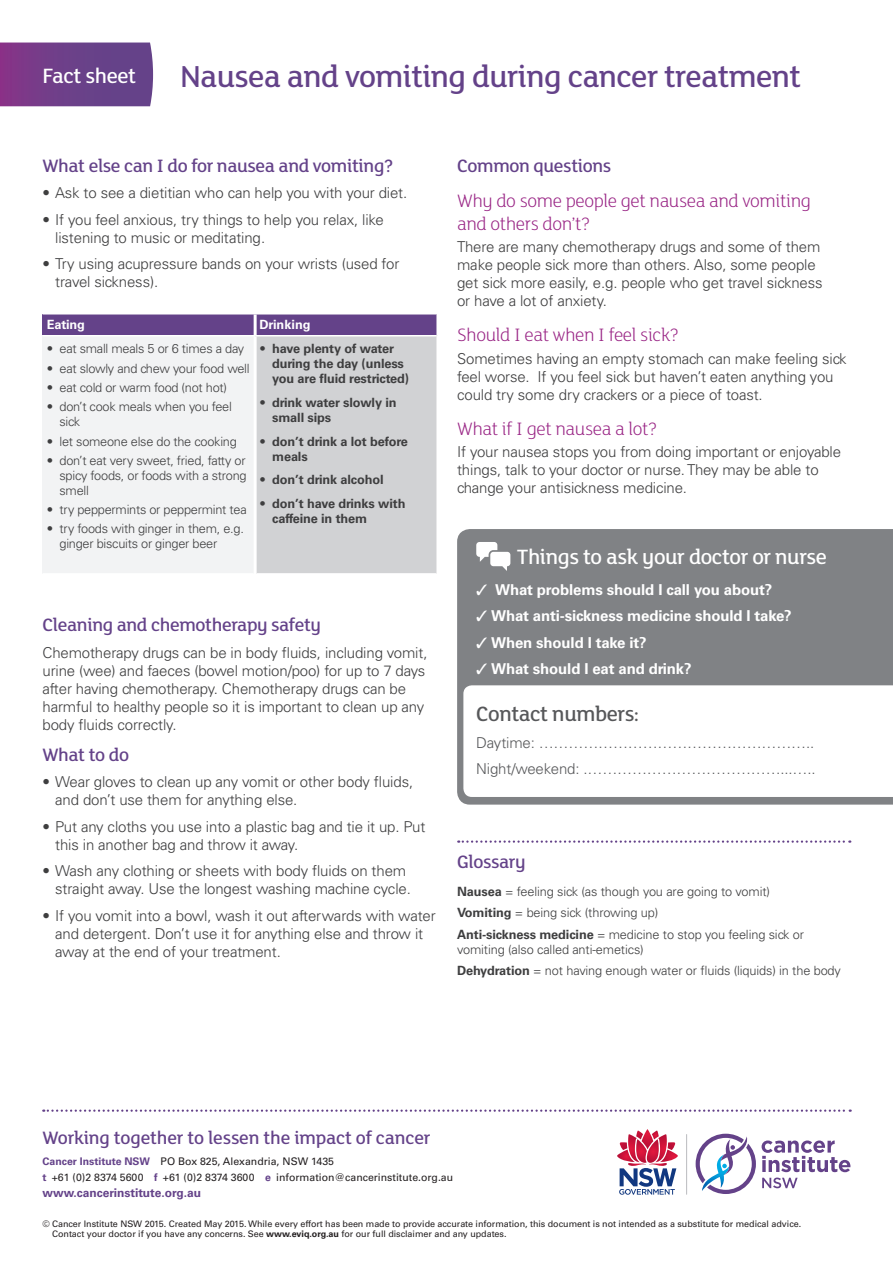
<style>
.page{position:relative;width:893px;height:1263px;background:#fff}
.page>*{position:absolute;margin:0;border:0;box-sizing:border-box;transform-origin:0 0}
.Factsheet_Heading{font:500 33px "FS Lola";letter-spacing:-.02em;color:#644289}
.Text_Heading_no_line{font:500 22.5px "FS Lola";letter-spacing:-.02em;color:#fff}
.Text_Heading_no_line-2{font:500 22.5px "FS Lola";letter-spacing:-.02em;color:#57585a}
.TAB{font:500 22.5px "FS Lola";letter-spacing:-.02em;color:#fff}
.Text_SubHeading_no_l{font:300 19.5px/22.5px "FS Lola";letter-spacing:-.02em;color:#992585}
.Text_Heading_noline{font:500 19.5px "FS Lola";letter-spacing:-.02em;color:#644289}
.Tagline{font:500 19.5px "FS Lola";letter-spacing:-.01em;color:#644289}
.Text_Heading{font:500 19.5px "FS Lola";letter-spacing:-.02em;color:#644289}
.Bodycopy{font:300 15px/18px "Univers LT Std";letter-spacing:-.01em;color:#3e3e3f}
.Bullets{font:300 15px/18px "Univers LT Std";letter-spacing:-.01em;color:#3e3e3f}
.Bullets-2{font:700 15px "Univers LT Std";letter-spacing:-.01em;color:#fff}
.Bodycopy-2{font:300 15px "Univers LT Std";letter-spacing:-.01em;color:#57585a}
.Bullets-3{font:300 12.75px/15px "Univers LT Std";letter-spacing:-.02em;color:#3e3e3f}
.Bodycopy-3{font:300 12.75px/15px "Univers LT Std";letter-spacing:-.01em;color:#3e3e3f}
.Bullets-4{font:700 12.75px/15px "Univers LT Std";letter-spacing:-.01em;color:#3e3e3f}
.TABLE_text{font:700 12.75px "Univers LT Std";color:#fff}
.Bullets-5{font:700 12.75px "Univers LT Std";letter-spacing:-.01em;color:#fff}
.Address_Block{font:700 12px "Univers LT Std";color:#644289}
.Address_Block-2{font:10.5px "Univers LT Std";color:#231f20}
.t1{font:9px/10.5px "Univers LT Std";letter-spacing:-.005em;color:#231f20}
.s1{font-weight:300}
.s2{font-weight:700}
.s3{font-weight:700;color:#644289}
</style>
<div class="page">
<div style="left:457px;top:529px;width:436px;height:276px;background:#808285"></div>
<svg style="left:463px;top:685px;width:430px;height:112px"></svg>
<div style="left:43px;top:314px;width:212px;height:22px;background:#644289"></div>
<div style="left:255px;top:314px;width:183px;height:22px;background:#644289"></div>
<div style="left:43px;top:336px;width:212px;height:238px;background:#f2f3f4"></div>
<div style="left:255px;top:336px;width:183px;height:238px;background:#d1d2d4"></div>
<hr style="left:254px;top:314px;width:3px;height:21px;background:#fff">
<hr style="left:436px;top:313px;width:3px;height:23px;background:#fff">
<hr style="left:254px;top:336px;width:3px;height:239px;background:#fff">
<hr style="left:436px;top:336px;width:3px;height:239px;background:#fff">
<hr style="left:43px;top:573px;width:211px;height:2px;background:#fff">
<hr style="left:257px;top:573px;width:179px;height:2px;background:#fff">
<hr style="left:43px;top:335px;width:212px;height:1px;background:#fff">
<hr style="left:255px;top:335px;width:181px;height:1px;background:#fff">
<svg style="left:0;top:43px;width:153px;height:63px;background:#6f3f89"></svg>
<svg style="left:458px;top:840px;width:392px;height:3px"></svg>
<svg style="left:43px;top:1109px;width:808px;height:3px"></svg>
<svg style="left:617px;top:1129px;width:61px;height:66px"></svg>
<hr style="left:686px;top:1134px;width:1px;height:61px;background:#a8a9ad">
<svg style="left:762px;top:1140px;width:88px;height:48px"></svg>
<svg style="left:696px;top:1134px;width:60px;height:60px"></svg>
<svg style="left:476px;top:542px;width:37px;height:35px"></svg>
<p class="TAB" style="left:43px;top:61px;width:95px">Fact sheet</p>
<p class="Factsheet_Heading" style="left:180px;top:55px;width:623px">Nausea and vomiting during cancer treatment</p>
<p class="Text_Heading_noline" style="left:43px;top:153px;width:352px">What else can I do for nausea and vomiting?</p>
<p class="Bullets" style="left:43px;top:184px;width:366px">• Ask to see a dietitian who can help you with your diet.</p>
<p class="Bullets" style="left:55px;top:211px;width:330px;text-indent:-13px">• If you feel anxious, try things to help you relax, like listening to music or meditating.</p>
<p class="Bullets" style="left:55px;top:255px;width:346px;text-indent:-13px">• Try using acupressure bands on your wrists (used for travel sickness).</p>
<p class="Bullets-5" style="left:47px;top:317px;width:40px">Eating</p>
<p class="TABLE_text" style="left:259px;top:317px;width:53px">Drinking</p>
<p class="Bullets-3" style="left:47px;top:341px;width:199px">• eat small meals 5 or 6 times a day</p>
<p class="Bullets-3" style="left:47px;top:361px;width:204px">• eat slowly and chew your food well</p>
<p class="Bullets-3" style="left:47px;top:380px;width:182px">• eat cold or warm food (not hot)</p>
<p class="Bullets-3" style="left:60px;top:399px;width:174px;text-indent:-13px">• don’t cook meals when you feel sick</p>
<p class="Bullets-3" style="left:47px;top:433px;width:192px">• let someone else do the cooking</p>
<p class="Bullets-3" style="left:60px;top:453px;width:189px;text-align:justify;text-indent:-13px">• don’t eat very sweet, fried, fatty or spicy foods, or foods with a strong smell</p>
<p class="Bullets-3" style="left:47px;top:502px;width:201px">• try peppermints or peppermint tea</p>
<p class="Bullets-3" style="left:60px;top:521px;width:186px;text-indent:-13px">• try foods with ginger in them, e.g. ginger biscuits or ginger beer</p>
<p class="Bullets-4" style="left:272px;top:342px;width:138px;text-indent:-13px"><span class="s1">•</span> have plenty of water during the day (unless you are fluid restricted)</p>
<p class="Bullets-4" style="left:272px;top:395px;width:126px;text-indent:-13px"><span class="s1">•</span> drink water slowly in small sips</p>
<p class="Bullets-4" style="left:272px;top:434px;width:137px;text-indent:-13px"><span class="s1">•</span> don’t drink a lot before meals</p>
<p class="Bullets-4" style="left:259px;top:472px;width:126px"><span class="s1">•</span> don’t drink alcohol</p>
<p class="Bullets-4" style="left:272px;top:496px;width:135px;text-indent:-13px"><span class="s1">•</span> don’t have drinks with caffeine in them</p>
<p class="Text_Heading_noline" style="left:43px;top:612px;width:280px">Cleaning and chemotherapy safety</p>
<p class="Bodycopy" style="left:43px;top:643px;width:386px">Chemotherapy drugs can be in body fluids, including vomit, urine (wee) and faeces (bowel motion/poo) for up to 7 days after having chemotherapy. Chemotherapy drugs can be harmful to healthy people so it is important to clean up any body fluids correctly.</p>
<p class="Text_Heading_noline" style="left:43px;top:742px;width:88px">What to do</p>
<p class="Bullets" style="left:55px;top:773px;width:359px;text-indent:-13px">• Wear gloves to clean up any vomit or other body fluids, and don’t use them for anything else.</p>
<p class="Bullets" style="left:55px;top:817px;width:372px;text-indent:-13px">• Put any cloths you use into a plastic bag and tie it up. Put this in another bag and throw it away.</p>
<p class="Bullets" style="left:55px;top:862px;width:357px;text-indent:-13px">• Wash any clothing or sheets with body fluids on them straight away. Use the longest washing machine cycle.</p>
<p class="Bullets" style="left:55px;top:906px;width:382px;text-indent:-13px">• If you vomit into a bowl, wash it out afterwards with water and detergent. Don’t use it for anything else and throw it away at the end of your treatment.</p>
<p class="Text_Heading_noline" style="left:457px;top:153px;width:156px">Common questions</p>
<p class="Text_SubHeading_no_l" style="left:457px;top:189px;width:355px">Why do some people get nausea and vomiting and others don’t?</p>
<p class="Bodycopy" style="left:457px;top:238px;width:367px">There are many chemotherapy drugs and some of them make people sick more than others. Also, some people get sick more easily, e.g. people who get travel sickness or have a lot of anxiety.</p>
<p class="Text_SubHeading_no_l" style="left:457px;top:323px;width:223px">Should I eat when I feel sick?</p>
<p class="Bodycopy" style="left:457px;top:349px;width:391px">Sometimes having an empty stomach can make feeling sick feel worse. If you feel sick but haven’t eaten anything you could try some dry crackers or a piece of toast.</p>
<p class="Text_SubHeading_no_l" style="left:457px;top:416px;width:202px">What if I get nausea a lot?</p>
<p class="Bodycopy" style="left:457px;top:443px;width:386px">If your nausea stops you from doing important or enjoyable things, talk to your doctor or nurse. They may be able to change your antisickness medicine.</p>
<p class="Text_Heading_no_line" style="left:517px;top:542px;width:312px">Things to ask your doctor or nurse</p>
<p class="Bullets-2" style="left:476px;top:581px;width:298px">✓ What problems should I call you about?</p>
<p class="Bullets-2" style="left:476px;top:607px;width:317px">✓ What anti-sickness medicine should I take?</p>
<p class="Bullets-2" style="left:476px;top:634px;width:172px">✓ When should I take it?</p>
<p class="Bullets-2" style="left:476px;top:660px;width:217px">✓ What should I eat and drink?</p>
<p class="Text_Heading_no_line-2" style="left:476px;top:699px;width:165px">Contact numbers:</p>
<p class="Bodycopy-2" style="left:476px;top:733px;width:340px">Daytime: ………………………………………………..</p>
<p class="Bodycopy-2" style="left:476px;top:760px;width:341px">Night/weekend: .…………………………………...…..</p>
<p class="Text_Heading" style="left:457px;top:849px;width:70px">Glossary</p>
<p class="Bodycopy-3" style="left:457px;top:884px;width:314px"><span class="s2">Nausea</span> = feeling sick (as though you are going to vomit)</p>
<p class="Bodycopy-3" style="left:457px;top:905px;width:203px"><span class="s2">Vomiting</span> = being sick (throwing up)</p>
<p class="Bodycopy-3" style="left:457px;top:927px;width:348px"><span class="s2">Anti-sickness medicine</span> = medicine to stop you feeling sick or vomiting (also called anti-emetics)</p>
<p class="Bodycopy-3" style="left:457px;top:963px;width:385px"><span class="s2">Dehydration</span> = not having enough water or fluids (liquids) in the body</p>
<p class="Tagline" style="left:43px;top:1125px;width:389px">Working together to lessen the impact of cancer</p>
<p class="Address_Block-2" style="left:43px;top:1155px;width:293px"><span class="s3">Cancer Institute NSW</span> PO Box 825, Alexandria, NSW 1435</p>
<p class="Address_Block-2" style="left:43px;top:1171px;width:412px"><span class="s3">t</span> +61 (0)2 8374 5600 <span class="s3">f</span> +61 (0)2 8374 3600 <span class="s3">e</span> information@cancerinstitute.org.au</p>
<p class="Address_Block" style="left:43px;top:1186px;width:160px">www.cancerinstitute.org.au</p>
<p class="t1" style="left:52px;top:1218px;width:751px;text-indent:-10px">© Cancer Institute NSW 2015. Created May 2015. While every effort has been made to provide accurate information, this document is not intended as a substitute for medical advice.<br>Contact your doctor if you have any concerns. See <span class="s2">www.eviq.org.au</span> for our full disclaimer and any updates.</p>
</div>
